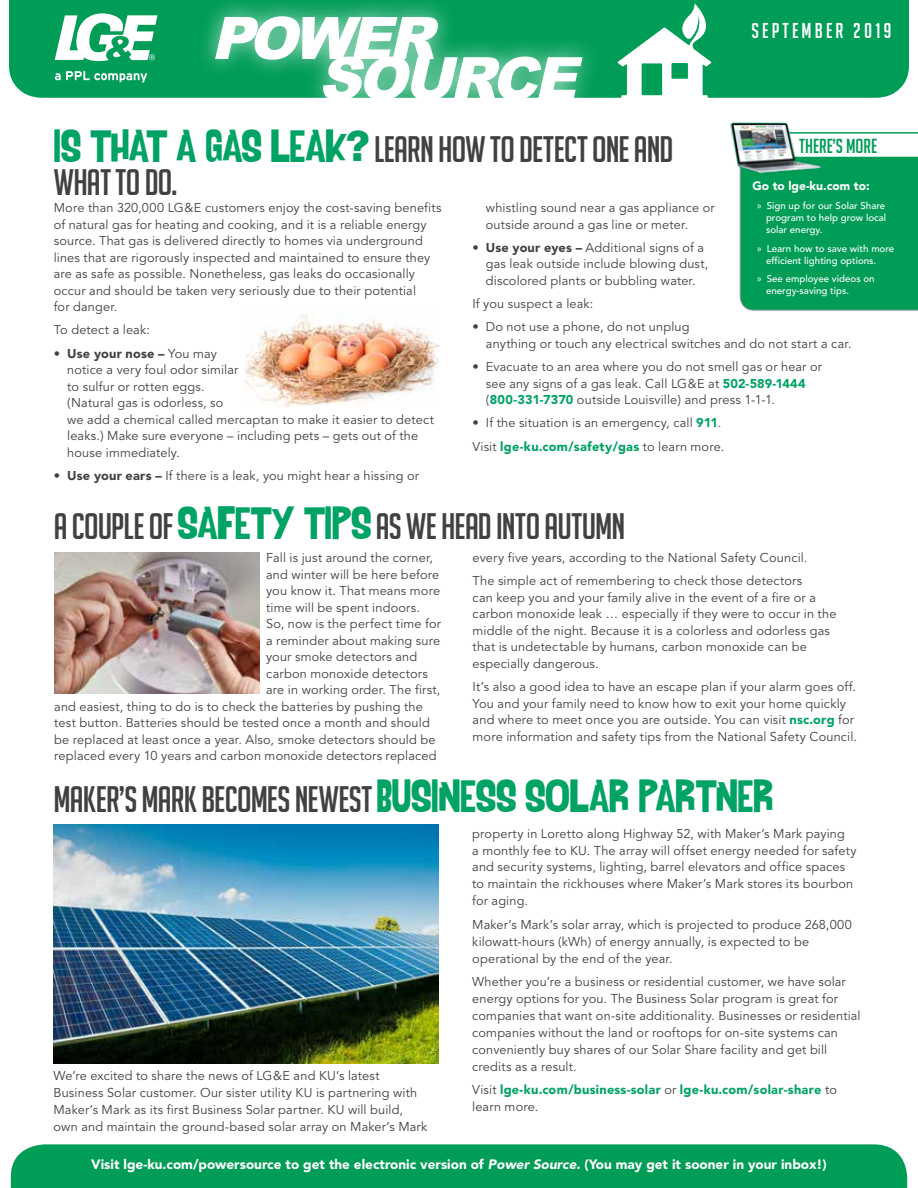
<style>
.page{position:relative;width:918px;height:1188px;background:#fff}
.page>*{position:absolute;margin:0;border:0;box-sizing:border-box;transform-origin:0 0}
.t1{font:36px/33px "Big Noodle Titling";letter-spacing:-.02em;color:#414042}
.t2{font:21px "Big Noodle Titling";letter-spacing:.15em;color:#fff}
.t3{font:19.8px "Big Noodle Titling";color:#009d57}
.t4{font:900 13.5px "Avenir";color:#fff}
.t5{font:12.75px/16.5px "Avenir";letter-spacing:.01em;color:#414042}
.t6{font:900 12.75px/17px "Avenir";letter-spacing:.02em;color:#00a363}
.t7{font:900 12px "Avenir";color:#fff}
.t8{font:500 9.75px/12px "Avenir";color:#fff}
.s1{font-family:"AHDN";color:#00a363}
.s2{font-family:"Helvetica Neue";font-weight:800;font-size:42px;color:#00a363}
.s3{font-family:"Myriad Pro";font-weight:400;font-size:10.5px}
.s4{font-weight:900}
.s5{font-weight:900;color:#00a363}
.s6{font-weight:400;color:#414042}
.s7{font-style:italic}
</style>
<div class="page">
<div style="left:9px;top:0;width:900px;height:98px;background:#009d57"></div>
<div style="left:197px;top:0;width:404px;height:120px;background:#fff;opacity:.65"></div>
<svg style="left:215px;top:16px;width:368px;height:84px"></svg>
<div style="left:11px;top:1144px;width:896px;height:44px;background:#009d57"></div>
<svg style="left:55px;top:13px;width:103px;height:51px"></svg>
<svg style="left:55px;top:71px;width:92px;height:12px"></svg>
<svg style="left:739px;top:132px;width:179px;height:179px;background:#16a565"></svg>
<img style="left:730px;top:122px;width:97px;height:61px">
<svg style="left:618px;top:3px;width:93px;height:95px"></svg>
<img style="left:245px;top:315px;width:194px;height:92px">
<img style="left:54px;top:552px;width:205px;height:141px">
<img style="left:54px;top:825px;width:385px;height:239px">
<h2 class="t2" style="left:751px;top:20px;width:142px">SEPTEMBER 2019</h2>
<h1 class="t1" style="left:54px;top:133px;width:621px"><span class="s1">IS THAT A GAS LEAK</span><span class="s2">?</span> LEARN HOW TO DETECT ONE AND<br>WHAT TO DO.</h1>
<h3 class="t3" style="left:799px;top:135px;width:79px">THERE’S MORE</h3>
<p class="t7" style="left:753px;top:179px;width:119px">Go to lge-ku.com to:</p>
<p class="t8" style="left:766px;top:200px;width:122px;text-align:justify;text-indent:-9px"><span class="s3">»</span> Sign up for our Solar Share program to help grow local solar energy.</p>
<p class="t8" style="left:766px;top:243px;width:130px;text-indent:-9px"><span class="s3">»</span> Learn how to save with more efficient lighting options.</p>
<p class="t8" style="left:766px;top:273px;width:110px;text-indent:-9px"><span class="s3">»</span> See employee videos on energy-saving tips.</p>
<p class="t5" style="left:54px;top:200px;width:389px">More than 320,000 LG&amp;E customers enjoy the cost-saving benefits of natural gas for heating and cooking, and it is a reliable energy source. That gas is delivered directly to homes via underground lines that are rigorously inspected and maintained to ensure they are as safe as possible. Nonetheless, gas leaks do occasionally occur and should be taken very seriously due to their potential<br>for danger.</p>
<p class="t5" style="left:54px;top:322px;width:98px">To detect a leak:</p>
<p class="t5" style="left:67px;top:345px;width:368px;text-indent:-14px">• <span class="s4">Use your nose –</span> You may<br>notice a very foul odor similar<br>to sulfur or rotten eggs.<br>(Natural gas is odorless, so<br>we add a chemical called mercaptan to make it easier to detect leaks.) Make sure everyone – including pets – gets out of the house immediately.</p>
<p class="t5" style="left:54px;top:468px;width:367px">• <span class="s4">Use your ears –</span> If there is a leak, you might hear a hissing or</p>
<p class="t5" style="left:486px;top:200px;width:230px">whistling sound near a gas appliance or outside around a gas line or meter.</p>
<p class="t5" style="left:486px;top:240px;width:224px;text-indent:-14px">• <span class="s4">Use your eyes –</span> Additional signs of a gas leak outside include blowing dust, discolored plants or bubbling water.</p>
<p class="t5" style="left:472px;top:296px;width:123px">If you suspect a leak:</p>
<p class="t5" style="left:486px;top:319px;width:367px;text-indent:-14px">• Do not use a phone, do not unplug<br>anything or touch any electrical switches and do not start a car.</p>
<p class="t5" style="left:486px;top:359px;width:338px;text-indent:-14px">• Evacuate to an area where you do not smell gas or hear or see any signs of a gas leak. Call LG&amp;E at <span class="s5">502-589-1444 </span>(<span class="s5">800-331-7370</span> outside Louisville) and press 1-1-1.</p>
<p class="t5" style="left:472px;top:412px;width:253px;line-height:23.2px">• If the situation is an emergency, call <span class="s5">911</span>.<br>Visit <span class="s5">lge-ku.com/safety/gas</span> to learn more.</p>
<h1 class="t1" style="left:54px;top:510px;width:573px">A COUPLE OF <span class="s1">SAFETY TIPS</span> AS WE HEAD INTO AUTUMN</h1>
<p class="t5" style="left:266px;top:550px;width:168px">Fall is just around the corner,</p>
<p class="t5" style="left:266px;top:566px;width:175px">and winter will be here before</p>
<p class="t5" style="left:266px;top:583px;width:175px">you know it. That means more</p>
<p class="t5" style="left:266px;top:599px;width:155px">time will be spent indoors.</p>
<p class="t5" style="left:266px;top:616px;width:176px">So, now is the perfect time for</p>
<p class="t5" style="left:266px;top:632px;width:176px">a reminder about making sure</p>
<p class="t5" style="left:266px;top:649px;width:153px">your smoke detectors and</p>
<p class="t5" style="left:266px;top:665px;width:163px">carbon monoxide detectors</p>
<p class="t5" style="left:266px;top:682px;width:176px">are in working order. The first,</p>
<p class="t5" style="left:54px;top:698px;width:370px">and easiest, thing to do is to check the batteries by pushing the</p>
<p class="t5" style="left:54px;top:715px;width:377px">test button. Batteries should be tested once a month and should</p>
<p class="t5" style="left:54px;top:731px;width:383px">be replaced at least once a year. Also, smoke detectors should be</p>
<p class="t5" style="left:54px;top:748px;width:384px">replaced every 10 years and carbon monoxide detectors replaced</p>
<p class="t5" style="left:473px;top:546px;width:336px;line-height:23.2px">every five years, according to the National Safety Council.<br>The simple act of remembering to check those detectors</p>
<p class="t5" style="left:473px;top:590px;width:365px">can keep you and your family alive in the event of a fire or a carbon monoxide leak … especially if they were to occur in the middle of the night. Because it is a colorless and odorless gas that is undetectable by humans, carbon monoxide can be especially dangerous.</p>
<p class="t5" style="left:473px;top:679px;width:386px">It’s also a good idea to have an escape plan if your alarm goes off.<br>You and your family need to know how to exit your home quickly and where to meet once you are outside. You can visit <span class="s5">nsc.org</span> for more information and safety tips from the National Safety Council.</p>
<h1 class="t1" style="left:54px;top:782px;width:723px">MAKER’S MARK BECOMES NEWEST <span class="s1">BUSINESS SOLAR PARTNER</span></h1>
<p class="t5" style="left:54px;top:1068px;width:375px;line-height:17px">We’re excited to share the news of LG&amp;E and KU’s latest Business Solar customer. Our sister utility KU is partnering with Maker’s Mark as its first Business Solar partner. KU will build, own and maintain the ground-based solar array on Maker’s Mark</p>
<p class="t5" style="left:472px;top:825px;width:386px;line-height:17px">property in Loretto along Highway 52, with Maker’s Mark paying<br>a monthly fee to KU. The array will offset energy needed for safety and security systems, lighting, barrel elevators and office spaces to maintain the rickhouses where Maker’s Mark stores its bourbon for aging.</p>
<p class="t5" style="left:472px;top:916px;width:381px;line-height:17px">Maker’s Mark’s solar array, which is projected to produce 268,000 kilowatt-hours (kWh) of energy annually, is expected to be operational by the end of the year.</p>
<p class="t5" style="left:472px;top:974px;width:390px;line-height:17px">Whether you’re a business or residential customer, we have solar energy options for you. The Business Solar program is great for companies that want on-site additionality. Businesses or residential companies without the land or rooftops for on-site systems can conveniently buy shares of our Solar Share facility and get bill credits as a result.</p>
<p class="t6" style="left:472px;top:1081px;width:366px"><span class="s6">Visit</span> lge-ku.com/business-solar <span class="s6">or</span> lge-ku.com/solar-share <span class="s6">to learn more.</span></p>
<p class="t4" style="left:91px;top:1156px;width:737px">Visit lge-ku.com/powersource to get the electronic version of <span class="s7">Power Source.</span> (You may get it sooner in your inbox!)</p>
</div>
